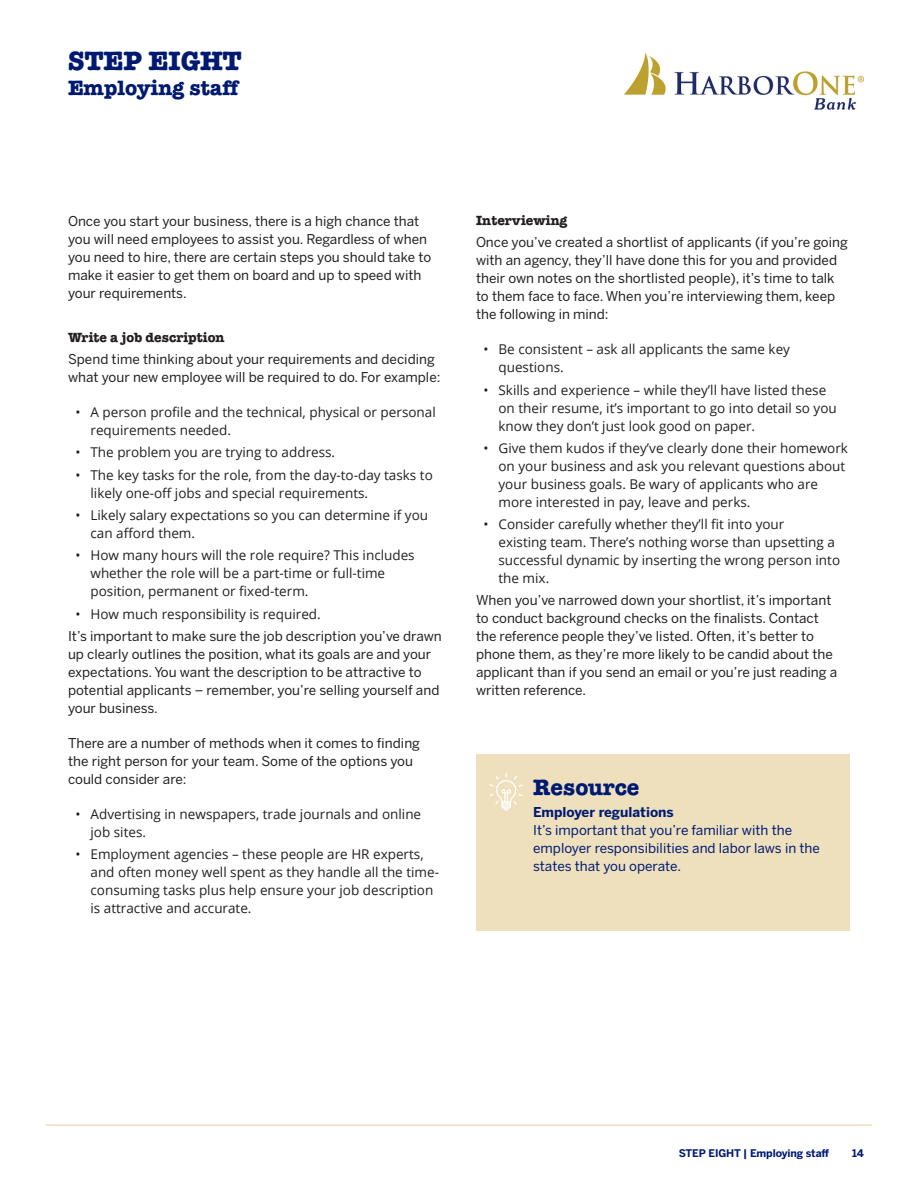
<style>
.page{position:relative;width:918px;height:1188px;background:#fff}
.page>*{position:absolute;margin:0;border:0;box-sizing:border-box;transform-origin:0 0}
.Step_head{font:700 26.85px "American Typewriter ITC Pro";color:#001a71}
.Tip_head{font:700 22.5px "American Typewriter ITC Pro";color:#001a71}
.Step_sub_head{font:700 21px "American Typewriter ITC Pro";color:#001a71}
.t1{font:13.5px/18px "Benton Sans";color:#231f20}
.t2{font:13.5px/18px "Open Sans";color:#231f20}
.Tip_text{font:13.5px/18px "Benton Sans";color:#001a71}
.Sub_head_in_body{font:700 13.5px "American Typewriter ITC Pro";color:#231f20}
.t3{font:700 10.5px "Benton Sans";letter-spacing:-.01em;color:#001a71}
.s1{font-weight:700}
</style>
<div class="page">
<hr style="left:45px;top:1124px;width:827px;height:2px;background:#efe0bd">
<img style="left:624px;top:52px;width:240px;height:58px">
<div style="left:476px;top:755px;width:374px;height:176px;background:#efe0bd"></div>
<svg style="left:489px;top:773px;width:34px;height:38px"></svg>
<p class="Step_head" style="left:68px;top:43px;width:175px">STEP EIGHT</p>
<p class="Step_sub_head" style="left:68px;top:74px;width:173px">Employing staff</p>
<p class="t1" style="left:68px;top:213px;width:365px">Once you start your business, there is a high chance that you will need employees to assist you. Regardless of when you need to hire, there are certain steps you should take to make it easier to get them on board and up to speed with your requirements.</p>
<p class="Sub_head_in_body" style="left:68px;top:329px;width:158px">Write a job description</p>
<p class="t1" style="left:68px;top:350px;width:374px">Spend time thinking about your requirements and deciding what your new employee will be required to do. For example:</p>
<p class="t2" style="left:91px;top:403px;width:347px;text-indent:-15px">• A person profile and the technical, physical or personal requirements needed.</p>
<p class="t2" style="left:76px;top:443px;width:261px">• The problem you are trying to address.</p>
<p class="t2" style="left:91px;top:466px;width:344px;text-indent:-15px">• The key tasks for the role, from the day-to-day tasks to likely one-off jobs and special requirements.</p>
<p class="t2" style="left:91px;top:506px;width:339px;text-indent:-15px">• Likely salary expectations so you can determine if you can afford them.</p>
<p class="t2" style="left:91px;top:546px;width:326px;text-indent:-15px">• How many hours will the role require? This includes whether the role will be a part-time or full-time position, permanent or fixed-term.</p>
<p class="t2" style="left:76px;top:604px;width:247px">• How much responsibility is required.</p>
<p class="t1" style="left:68px;top:627px;width:375px">It’s important to make sure the job description you’ve drawn up clearly outlines the position, what its goals are and your expectations. You want the description to be attractive to potential applicants – remember, you’re selling yourself and your business.</p>
<p class="t1" style="left:68px;top:734px;width:354px">There are a number of methods when it comes to finding the right person for your team. Some of the options you could consider are:</p>
<p class="t2" style="left:91px;top:805px;width:332px;text-indent:-15px">• Advertising in newspapers, trade journals and online job sites.</p>
<p class="t2" style="left:91px;top:845px;width:350px;text-indent:-15px">• Employment agencies – these people are HR experts, and often money well spent as they handle all the time&shy;consuming tasks plus help ensure your job description is attractive and accurate.</p>
<p class="Sub_head_in_body" style="left:476px;top:212px;width:93px">Interviewing</p>
<p class="t1" style="left:476px;top:234px;width:373px">Once you’ve created a shortlist of applicants (if you’re going with an agency, they’ll have done this for you and provided their own notes on the shortlisted people), it’s time to talk to them face to face. When you’re interviewing them, keep the following in mind:</p>
<p class="t2" style="left:499px;top:340px;width:293px;text-indent:-15px">• Be consistent – ask all applicants the same key questions.</p>
<p class="t2" style="left:499px;top:380px;width:340px;text-indent:-15px">• Skills and experience – while they’ll have listed these on their resume, it’s important to go into detail so you know they don’t just look good on paper.</p>
<p class="t2" style="left:499px;top:439px;width:351px;text-indent:-15px">• Give them kudos if they’ve clearly done their homework on your business and ask you relevant questions about your business goals. Be wary of applicants who are more interested in pay, leave and perks.</p>
<p class="t2" style="left:499px;top:515px;width:343px;text-indent:-15px">• Consider carefully whether they’ll fit into your<br>existing team. There’s nothing worse than upsetting a successful dynamic by inserting the wrong person into the mix.</p>
<p class="t1" style="left:476px;top:592px;width:363px">When you’ve narrowed down your shortlist, it’s important to conduct background checks on the finalists. Contact the reference people they’ve listed. Often, it’s better to phone them, as they’re more likely to be candid about the applicant than if you send an email or you’re just reading a written reference.</p>
<p class="Tip_head" style="left:533px;top:773px;width:108px">Resource</p>
<p class="Tip_text" style="left:533px;top:803px;width:288px"><span class="s1">Employer regulations<br></span>It’s important that you’re familiar with the employer responsibilities and labor laws in the states that you operate.</p>
<p class="t3" style="left:679px;top:1147px;width:152px">STEP EIGHT | Employing staff</p>
<p class="t3" style="left:852px;top:1147px;width:13px">14</p>
</div>
